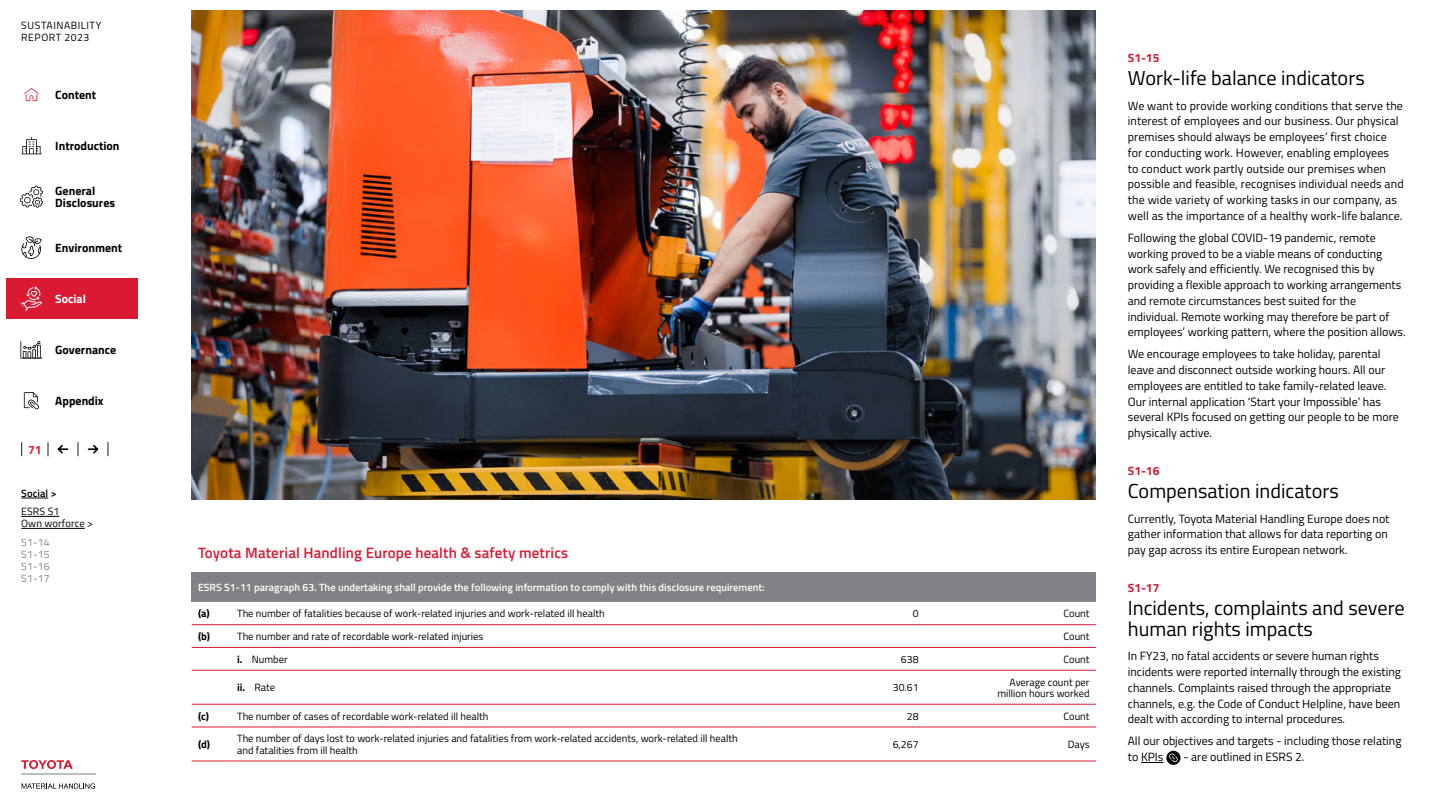
<style>
.page{position:relative;width:1440px;height:810px;background:#fff}
.page>*{position:absolute;margin:0;border:0;box-sizing:border-box;transform-origin:0 0}
.t1{font:20.25px/21px "Titillium";color:#000}
.t2{font:600 15px "Titillium";letter-spacing:.01em;color:#da1a32}
.t3{font:12px/15.8px "Titillium";color:#000}
.t4{font:700 12px/12px "Titillium";color:#000}
.t5{font:700 12px "Titillium";color:#da1a32}
.t6{font:700 12px "Titillium";color:#fff}
.t7{font:10.5px/11.2px "Titillium";color:#000}
.t8{font:600 10.5px "Titillium";color:#fff}
.t9{font:10.5px/12px "Titillium";letter-spacing:.05em;color:#000}
.t10{font:10.5px/12px "Titillium";letter-spacing:.01em;color:#808285;text-align:justify}
.t11{font:700 10.5px "Titillium";color:#000}
.t12{font:600 10.5px "Titillium";letter-spacing:.01em;color:#000}
.s1{font-weight:700}
</style>
<div class="page">
<img style="left:191px;top:11px;width:905px;height:488px">
<div style="left:192px;top:573px;width:904px;height:29px;background:#808285"></div>
<svg style="left:192px;top:624px;width:904px;height:137px"></svg>
<hr style="left:192px;top:625px;width:39px;height:1px;background:#da1a32">
<hr style="left:231px;top:625px;width:523px;height:1px;background:#da1a32">
<hr style="left:754px;top:625px;width:171px;height:1px;background:#da1a32">
<hr style="left:925px;top:625px;width:171px;height:1px;background:#da1a32">
<hr style="left:192px;top:647px;width:39px;height:1px;background:#da1a32">
<hr style="left:231px;top:647px;width:523px;height:1px;background:#da1a32">
<hr style="left:754px;top:647px;width:171px;height:1px;background:#da1a32">
<hr style="left:925px;top:647px;width:171px;height:1px;background:#da1a32">
<hr style="left:192px;top:670px;width:39px;height:1px;background:#da1a32">
<hr style="left:231px;top:670px;width:523px;height:1px;background:#da1a32">
<hr style="left:754px;top:670px;width:171px;height:1px;background:#da1a32">
<hr style="left:925px;top:670px;width:171px;height:1px;background:#da1a32">
<hr style="left:192px;top:704px;width:39px;height:1px;background:#da1a32">
<hr style="left:231px;top:704px;width:523px;height:1px;background:#da1a32">
<hr style="left:754px;top:704px;width:171px;height:1px;background:#da1a32">
<hr style="left:925px;top:704px;width:171px;height:1px;background:#da1a32">
<hr style="left:192px;top:727px;width:39px;height:1px;background:#da1a32">
<hr style="left:231px;top:727px;width:523px;height:1px;background:#da1a32">
<hr style="left:754px;top:727px;width:171px;height:1px;background:#da1a32">
<hr style="left:925px;top:727px;width:171px;height:1px;background:#da1a32">
<hr style="left:192px;top:761px;width:39px;height:1px;background:#da1a32">
<hr style="left:231px;top:761px;width:523px;height:1px;background:#da1a32">
<hr style="left:754px;top:761px;width:171px;height:1px;background:#da1a32">
<hr style="left:925px;top:761px;width:171px;height:1px;background:#da1a32">
<svg style="left:1141px;top:762px;width:22px;height:1px"></svg>
<svg style="left:1166px;top:751px;width:15px;height:14px"></svg>
<svg style="left:1169px;top:753px;width:9px;height:9px"></svg>
<svg style="left:21px;top:760px;width:52px;height:9px"></svg>
<hr style="left:21px;top:773px;width:75px;height:2px;background:#bcbec0">
<svg style="left:22px;top:783px;width:73px;height:6px"></svg>
<div style="left:6px;top:279px;width:132px;height:40px;background:#da1a32"></div>
<svg style="left:21px;top:286px;width:21px;height:25px"></svg>
<svg style="left:21px;top:137px;width:21px;height:17px"></svg>
<svg style="left:20px;top:186px;width:23px;height:22px"></svg>
<svg style="left:24px;top:88px;width:15px;height:13px"></svg>
<svg style="left:24px;top:392px;width:15px;height:17px"></svg>
<svg style="left:20px;top:341px;width:22px;height:17px"></svg>
<svg style="left:21px;top:442px;width:1px;height:14px"></svg>
<svg style="left:48px;top:442px;width:1px;height:14px"></svg>
<svg style="left:78px;top:442px;width:1px;height:14px"></svg>
<svg style="left:108px;top:442px;width:1px;height:14px"></svg>
<svg style="left:57px;top:445px;width:12px;height:9px"></svg>
<svg style="left:87px;top:445px;width:12px;height:9px"></svg>
<svg style="left:21px;top:236px;width:21px;height:23px"></svg>
<svg style="left:21px;top:498px;width:27px;height:1px"></svg>
<hr style="left:21px;top:516px;width:38px;height:1px;background:#000">
<hr style="left:21px;top:528px;width:64px;height:1px;background:#000">
<p class="t9" style="left:21px;top:19px;width:82px">SUSTAINABILITY<br>REPORT 2023</p>
<p class="t4" style="left:55px;top:88px;width:42px">Content</p>
<p class="t4" style="left:55px;top:139px;width:66px">Introduction</p>
<p class="t4" style="left:55px;top:184px;width:61px">General<br>Disclosures</p>
<p class="t4" style="left:55px;top:241px;width:68px">Environment</p>
<p class="t6" style="left:55px;top:290px;width:32px">Social</p>
<p class="t4" style="left:55px;top:343px;width:62px">Governance</p>
<p class="t5" style="left:28px;top:440px;width:15px">71</p>
<p class="t4" style="left:55px;top:394px;width:50px">Appendix</p>
<p class="t12" style="left:21px;top:485px;width:37px">Social &gt;</p>
<p class="t7" style="left:21px;top:505px;width:73px;line-height:12px">ESRS S1<br>Own worforce &gt;</p>
<p class="t10" style="left:21px;top:535px;width:30px">S1-14<br>S1-15<br>S1-16<br>S1-17</p>
<p class="t2" style="left:198px;top:541px;width:372px">Toyota Material Handling Europe health &amp; safety metrics</p>
<p class="t8" style="left:198px;top:580px;width:568px">ESRS S1-11 paragraph 63. The undertaking shall provide the following information to comply with this disclosure requirement:</p>
<p class="t11" style="left:198px;top:606px;width:13px">(a)</p>
<p class="t7" style="left:237px;top:607px;width:369px">The number of fatalities because of work-related injuries and work-related ill health</p>
<p class="t7" style="left:913px;top:607px;width:7px">0</p>
<p class="t7" style="left:1064px;top:607px;width:28px">Count</p>
<p class="t11" style="left:198px;top:628px;width:13px">(b)</p>
<p class="t7" style="left:237px;top:630px;width:248px">The number and rate of recordable work-related injuries</p>
<p class="t7" style="left:1064px;top:630px;width:28px">Count</p>
<p class="t7" style="left:237px;top:653px;width:52px"><span class="s1">i.</span> Number</p>
<p class="t7" style="left:901px;top:653px;width:19px">638</p>
<p class="t7" style="left:1064px;top:653px;width:28px">Count</p>
<p class="t7" style="left:237px;top:681px;width:40px"><span class="s1">ii.</span> Rate</p>
<p class="t7" style="left:893px;top:681px;width:27px">30.61</p>
<p class="t7" style="left:997px;top:676px;width:94px;text-align:right">Average count per million hours worked</p>
<p class="t11" style="left:198px;top:708px;width:12px">(c)</p>
<p class="t7" style="left:237px;top:710px;width:253px">The number of cases of recordable work-related ill health</p>
<p class="t7" style="left:907px;top:710px;width:13px">28</p>
<p class="t7" style="left:1064px;top:710px;width:28px">Count</p>
<p class="t11" style="left:198px;top:736px;width:14px">(d)</p>
<p class="t7" style="left:237px;top:732px;width:502px">The number of days lost to work-related injuries and fatalities from work-related accidents, work-related ill health and fatalities from ill health</p>
<p class="t7" style="left:893px;top:738px;width:27px">6,267</p>
<p class="t7" style="left:1068px;top:738px;width:23px">Days</p>
<p class="t5" style="left:1128px;top:49px;width:33px">S1-15</p>
<h1 class="t1" style="left:1128px;top:67px;width:238px">Work-life balance indicators</h1>
<p class="t3" style="left:1128px;top:97px;width:277px">We want to provide working conditions that serve the interest of employees and our business. Our physical premises should always be employees’ first choice for conducting work. However, enabling employees<br>to conduct work partly outside our premises when possible and feasible, recognises individual needs and the wide variety of working tasks in our company, as well as the importance of a healthy work-life balance.</p>
<p class="t3" style="left:1128px;top:229px;width:279px">Following the global COVID-19 pandemic, remote working proved to be a viable means of conducting work safely and efficiently. We recognised this by providing a flexible approach to working arrangements and remote circumstances best suited for the individual. Remote working may therefore be part of employees’ working pattern, where the position allows.</p>
<p class="t3" style="left:1128px;top:346px;width:272px">We encourage employees to take holiday, parental leave and disconnect outside working hours. All our employees are entitled to take family-related leave.<br>Our internal application ‘Start your Impossible’ has several KPIs focused on getting our people to be more physically active.</p>
<p class="t5" style="left:1128px;top:462px;width:33px">S1-16</p>
<h1 class="t1" style="left:1128px;top:480px;width:212px">Compensation indicators</h1>
<p class="t3" style="left:1128px;top:510px;width:263px">Currently, Toyota Material Handling Europe does not gather information that allows for data reporting on pay gap across its entire European network.</p>
<p class="t5" style="left:1128px;top:579px;width:33px">S1-17</p>
<h1 class="t1" style="left:1128px;top:596px;width:278px">Incidents, complaints and severe human rights impacts</h1>
<p class="t3" style="left:1128px;top:648px;width:275px">In FY23, no fatal accidents or severe human rights incidents were reported internally through the existing channels. Complaints raised through the appropriate channels, e.g. the Code of Conduct Helpline, have been dealt with according to internal procedures.</p>
<p class="t3" style="left:1128px;top:733px;width:275px">All our objectives and targets - including those relating to KPIs</p>
<p class="t3" style="left:1183px;top:749px;width:123px">- are outlined in ESRS 2.</p>
</div>
